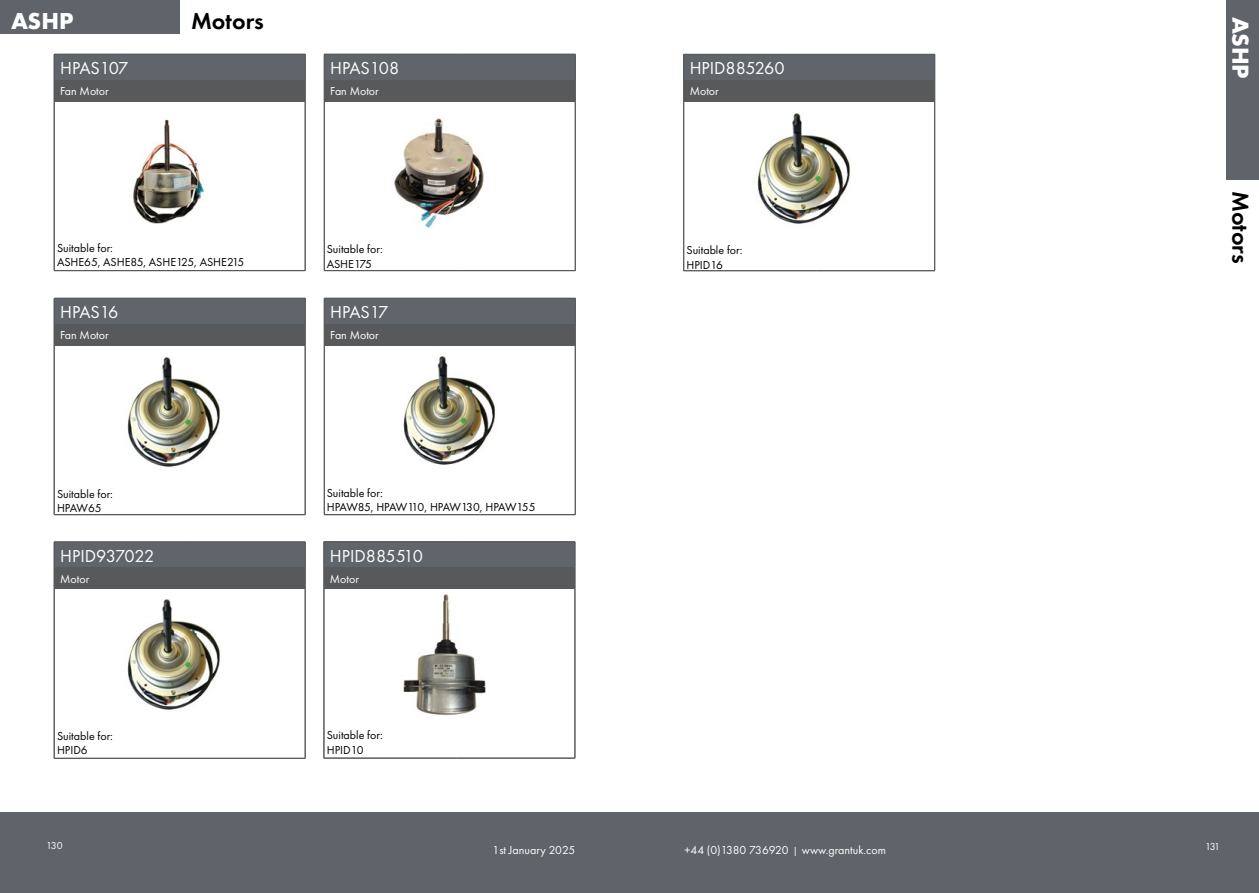
<style>
.page{position:relative;width:1259px;height:893px;background:#fff}
.page>*{position:absolute;margin:0;border:0;box-sizing:border-box;transform-origin:0 0}
.t1{font:600 24px "Futura PT";color:#000}
.t2{font:700 24px "Futura PT";color:#fff}
.t3{font:18px "Futura PT";color:#fff}
.t4{font:18px "Futura PT";letter-spacing:-.03em;color:#fff}
.t5{font:12px/14.4px "Futura PT";color:#000}
.t6{font:12px "Futura PT";color:#fff}
.t7{font:10.5px "Futura PT";letter-spacing:-.135em;color:#fff}
.s1{font-size:13.5px}
</style>
<div class="page">
<div style="left:0;top:812px;width:1259px;height:81px;background:#5f646a"></div>
<div style="left:1226px;top:0;width:33px;height:180px;background:#5f636a"></div>
<div style="left:0;top:0;width:180px;height:33px;background:#5f636a"></div>
<hr style="left:324px;top:541px;width:133px;height:1px;background:#58595b">
<hr style="left:457px;top:541px;width:118px;height:1px;background:#58595b">
<svg style="left:683px;top:54px;width:252px;height:47px;background:#5c5f63"></svg>
<hr style="left:683px;top:101px;width:1px;height:170px;background:#58595b">
<hr style="left:934px;top:101px;width:1px;height:170px;background:#58595b">
<hr style="left:683px;top:270px;width:133px;height:1px;background:#58595b">
<hr style="left:816px;top:270px;width:119px;height:1px;background:#58595b">
<img style="left:757px;top:113px;width:93px;height:111px">
<svg style="left:54px;top:54px;width:252px;height:47px;background:#5c5f63"></svg>
<hr style="left:54px;top:101px;width:1px;height:170px;background:#58595b">
<hr style="left:305px;top:101px;width:1px;height:170px;background:#58595b">
<hr style="left:54px;top:270px;width:133px;height:1px;background:#58595b">
<hr style="left:187px;top:270px;width:118px;height:1px;background:#58595b">
<svg style="left:324px;top:54px;width:252px;height:47px;background:#5c5f63"></svg>
<hr style="left:324px;top:101px;width:1px;height:170px;background:#58595b">
<hr style="left:575px;top:101px;width:1px;height:170px;background:#58595b">
<hr style="left:324px;top:270px;width:133px;height:1px;background:#58595b">
<hr style="left:457px;top:270px;width:118px;height:1px;background:#58595b">
<svg style="left:54px;top:298px;width:252px;height:47px;background:#5c5f63"></svg>
<hr style="left:54px;top:345px;width:1px;height:170px;background:#58595b">
<hr style="left:305px;top:345px;width:1px;height:170px;background:#58595b">
<hr style="left:54px;top:514px;width:133px;height:1px;background:#58595b">
<hr style="left:187px;top:514px;width:118px;height:1px;background:#58595b">
<svg style="left:54px;top:542px;width:252px;height:47px;background:#5c5f63"></svg>
<hr style="left:54px;top:589px;width:1px;height:169px;background:#58595b">
<hr style="left:305px;top:589px;width:1px;height:169px;background:#58595b">
<hr style="left:54px;top:758px;width:133px;height:1px;background:#58595b">
<hr style="left:187px;top:758px;width:118px;height:1px;background:#58595b">
<svg style="left:324px;top:542px;width:251px;height:47px;background:#5c5f63"></svg>
<hr style="left:324px;top:589px;width:1px;height:169px;background:#58595b">
<hr style="left:574px;top:589px;width:1px;height:169px;background:#58595b">
<hr style="left:324px;top:758px;width:133px;height:1px;background:#58595b">
<hr style="left:457px;top:758px;width:118px;height:1px;background:#58595b">
<svg style="left:324px;top:298px;width:252px;height:47px;background:#5c5f63"></svg>
<hr style="left:324px;top:345px;width:1px;height:170px;background:#58595b">
<hr style="left:575px;top:345px;width:1px;height:170px;background:#58595b">
<hr style="left:324px;top:514px;width:133px;height:1px;background:#58595b">
<hr style="left:457px;top:514px;width:118px;height:1px;background:#58595b">
<img style="left:133px;top:119px;width:72px;height:105px">
<img style="left:394px;top:118px;width:90px;height:110px">
<img style="left:127px;top:356px;width:93px;height:111px">
<img style="left:403px;top:355px;width:92px;height:111px">
<img style="left:127px;top:599px;width:93px;height:111px">
<img style="left:403px;top:594px;width:83px;height:122px">
<h1 class="t2" style="left:11px;top:5px;width:64px">ASHP</h1>
<h2 class="t4" style="left:60px;top:57px;width:70px">HPAS107</h2>
<p class="t6" style="left:60px;top:84px;width:50px">Fan Motor</p>
<h1 class="t1" style="left:191px;top:6px;width:74px">Motors</h1>
<h2 class="t3" style="left:330px;top:57px;width:71px">HPAS108</h2>
<p class="t6" style="left:330px;top:84px;width:50px">Fan Motor</p>
<p class="t5" style="left:57px;top:241px;width:189px">Suitable for:<br>ASHE65, ASHE85, ASHE125, ASHE215</p>
<p class="t5" style="left:327px;top:242px;width:58px">Suitable for:<br>ASHE175</p>
<h2 class="t3" style="left:60px;top:301px;width:60px">HPAS16</h2>
<p class="t6" style="left:60px;top:328px;width:50px">Fan Motor</p>
<h2 class="t3" style="left:330px;top:301px;width:59px">HPAS17</h2>
<p class="t6" style="left:330px;top:328px;width:50px">Fan Motor</p>
<h2 class="t3" style="left:689px;top:57px;width:97px">HPID885260</h2>
<p class="t6" style="left:689px;top:84px;width:31px">Motor</p>
<p class="t5" style="left:686px;top:243px;width:58px">Suitable for:<br>HPID16</p>
<h1 class="t2" style="left:1256px;top:16px;width:64px;rotate:90deg">ASHP</h1>
<h1 class="t1" style="left:1255px;top:191px;width:74px;rotate:90deg">Motors</h1>
<p class="t5" style="left:57px;top:486px;width:58px">Suitable for:<br>HPAW65</p>
<p class="t5" style="left:327px;top:486px;width:210px">Suitable for:<br>HPAW85, HPAW110, HPAW130, HPAW155</p>
<h2 class="t3" style="left:60px;top:545px;width:96px">HPID937022</h2>
<p class="t6" style="left:60px;top:572px;width:31px">Motor</p>
<h2 class="t3" style="left:330px;top:545px;width:94px">HPID885510</h2>
<p class="t6" style="left:330px;top:572px;width:31px">Motor</p>
<p class="t5" style="left:57px;top:729px;width:58px">Suitable for:<br>HPID6</p>
<p class="t5" style="left:327px;top:728px;width:58px">Suitable for:<br>HPID10</p>
<p class="t7" style="left:46px;top:840px;width:18px">130</p>
<p class="t7" style="left:1205px;top:840px;width:16px">131</p>
<p class="t6" style="left:684px;top:843px;width:105px">+44 (0)1380 736920</p>
<p class="t6" style="left:492px;top:843px;width:84px">1st January 2025</p>
<p class="t6" style="left:794px;top:843px;width:93px"><span class="s1">I</span> www.grantuk.com</p>
</div>
